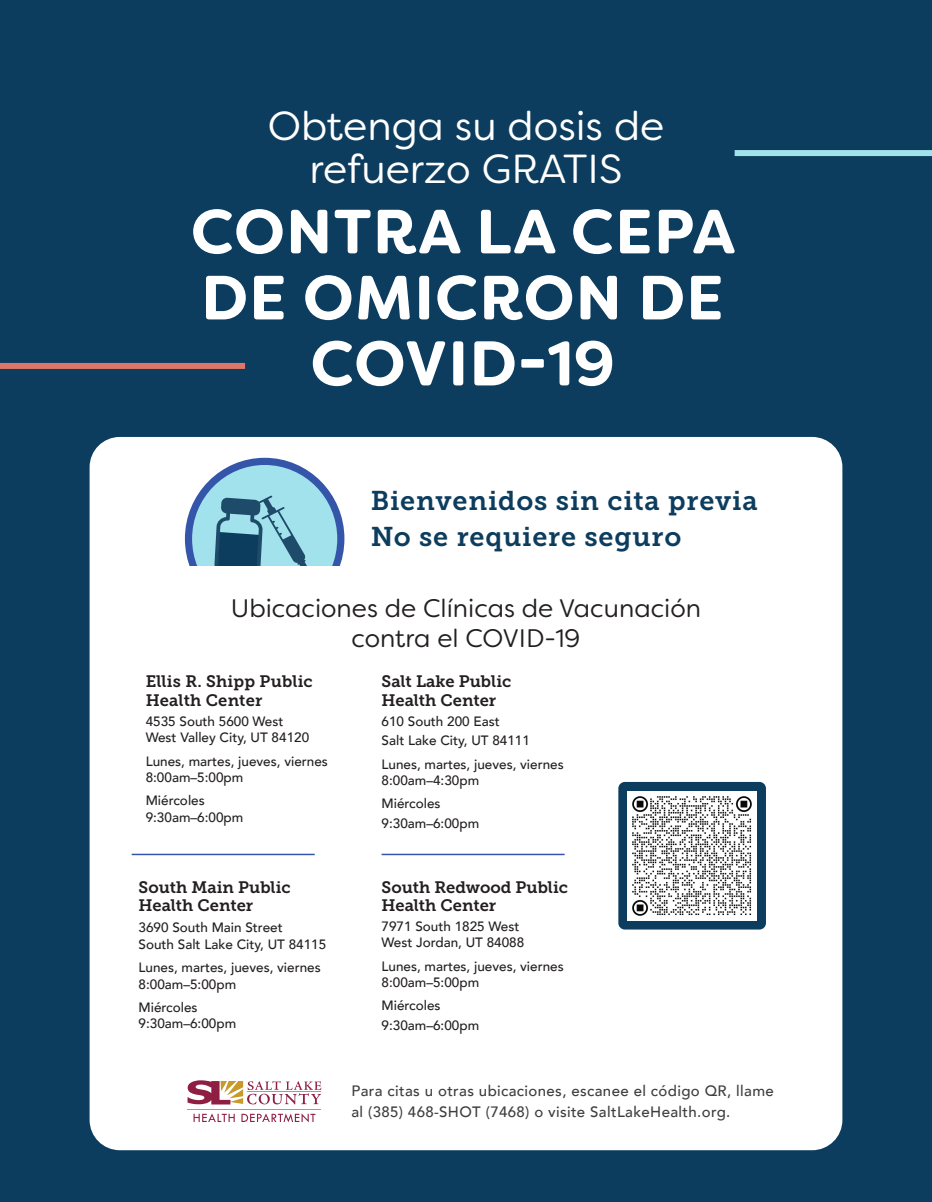
<style>
.page{position:relative;width:932px;height:1202px;background:#0d3d5e}
.page>*{position:absolute;margin:0;border:0;box-sizing:border-box;transform-origin:0 0}
.Paragraph_Style_2{font:700 63px "Filson Soft";letter-spacing:.005em;color:#fff}
.Paragraph_Style_2-2{font:700 62.25px/66px "Filson Soft";letter-spacing:.02em;color:#fff}
.Paragraph_Style_2-3{font:40.5px/43.5px "Filson Soft";color:#fff;text-align:center}
.t1{font:27px "Museo Slab 700";letter-spacing:.03em;color:#0d3d5e}
.Paragraph_Style_2-4{font:25.35px/30.5px "Filson Soft";color:#231f20;text-align:center}
.t2{font:16.5px/19.5px "Museo Slab 700";color:#231f20}
.t3{font:500 15px/21px "Avenir";letter-spacing:.025em;color:#3e3e3f}
.t4{font:500 13.5px "Avenir";color:#231f20}
</style>
<div class="page">
<div style="left:87px;top:435px;width:757px;height:717px;background:#fff;border-radius:32px"></div>
<div style="left:85px;top:432px;width:761px;height:722px;border:4px solid #0d3d5e;border-radius:32px"></div>
<hr style="left:132px;top:853px;width:183px;height:2px;background:#3455a9">
<hr style="left:381px;top:853px;width:183px;height:2px;background:#3455a9">
<svg style="left:187px;top:1080px;width:134px;height:24px"></svg>
<hr style="left:247px;top:1091px;width:74px;height:1px;background:#c8992b">
<hr style="left:187px;top:1108px;width:134px;height:1px;background:#c8992b">
<svg style="left:193px;top:1113px;width:42px;height:9px"></svg>
<svg style="left:241px;top:1113px;width:74px;height:9px"></svg>
<svg style="left:188px;top:461px;width:153px;height:155px;background:#91cee2"></svg>
<div style="left:185px;top:458px;width:159px;height:162px;border:7px solid #3455a9;border-radius:50%"></div>
<svg style="left:214px;top:495px;width:101px;height:71px;background:#68a2b4"></svg>
<div style="left:201px;top:470px;width:135px;height:137px;border:7px solid #a1e2ec;border-radius:50%"></div>
<div style="left:0;top:363px;width:245px;height:6px;background:#de7769"></div>
<div style="left:734px;top:150px;width:198px;height:6px;background:#a1e2ec"></div>
<div style="left:618px;top:782px;width:148px;height:147px;background:#0d3d5e;border-radius:6px"></div>
<img style="left:627px;top:791px;width:129px;height:129px">
<div style="left:175px;top:566px;width:183px;height:68px;background:#fff"></div>
<p class="Paragraph_Style_2-3" style="left:268px;top:104px;width:398px">Obtenga su dosis de refuerzo GRATIS</p>
<p class="Paragraph_Style_2-2" style="left:191px;top:199px;width:546px">CONTRA LA CEPA<br>DE OMICRON DE</p>
<p class="Paragraph_Style_2" style="left:310px;top:323px;width:306px">COVID-19</p>
<p class="t1" style="left:371px;top:485px;width:388px">Bienvenidos sin cita previa</p>
<p class="t1" style="left:371px;top:521px;width:312px">No se requiere seguro</p>
<p class="Paragraph_Style_2-4" style="left:231px;top:592px;width:471px">Ubicaciones de Clínicas de Vacunación contra el COVID-19</p>
<p class="t2" style="left:146px;top:671px;width:169px">Ellis R. Shipp Public<br>Health Center</p>
<p class="t4" style="left:146px;top:709px;width:139px">4535 South 5600 West</p>
<p class="t4" style="left:146px;top:726px;width:165px">West Valley City, UT 84120</p>
<p class="t4" style="left:146px;top:749px;width:184px">Lunes, martes, jueves, viernes</p>
<p class="t4" style="left:146px;top:765px;width:99px">8:00am–5:00pm</p>
<p class="t4" style="left:146px;top:789px;width:60px">Miércoles</p>
<p class="t4" style="left:146px;top:805px;width:99px">9:30am–6:00pm</p>
<p class="t2" style="left:139px;top:877px;width:154px;line-height:18.6px">South Main Public<br>Health Center</p>
<p class="t4" style="left:139px;top:916px;width:146px">3690 South Main Street</p>
<p class="t4" style="left:139px;top:932px;width:189px">South Salt Lake City, UT 84115</p>
<p class="t4" style="left:139px;top:955px;width:184px">Lunes, martes, jueves, viernes</p>
<p class="t4" style="left:139px;top:972px;width:99px">8:00am–5:00pm</p>
<p class="t4" style="left:139px;top:995px;width:60px">Miércoles</p>
<p class="t4" style="left:139px;top:1012px;width:99px">9:30am–6:00pm</p>
<p class="t2" style="left:381px;top:671px;width:131px">Salt Lake Public<br>Health Center</p>
<p class="t4" style="left:381px;top:709px;width:120px">610 South 200 East</p>
<p class="t4" style="left:381px;top:729px;width:150px">Salt Lake City, UT 84111</p>
<p class="t4" style="left:381px;top:752px;width:184px">Lunes, martes, jueves, viernes</p>
<p class="t4" style="left:381px;top:768px;width:99px">8:00am–4:30pm</p>
<p class="t4" style="left:381px;top:792px;width:60px">Miércoles</p>
<p class="t4" style="left:381px;top:812px;width:99px">9:30am–6:00pm</p>
<p class="t2" style="left:381px;top:877px;width:188px;line-height:18.6px">South Redwood Public<br>Health Center</p>
<p class="t4" style="left:381px;top:914px;width:139px">7971 South 1825 West</p>
<p class="t4" style="left:381px;top:931px;width:144px">West Jordan, UT 84088</p>
<p class="t4" style="left:381px;top:954px;width:184px">Lunes, martes, jueves, viernes</p>
<p class="t4" style="left:381px;top:970px;width:99px">8:00am–5:00pm</p>
<p class="t4" style="left:381px;top:994px;width:60px">Miércoles</p>
<p class="t4" style="left:381px;top:1013px;width:99px">9:30am–6:00pm</p>
<p class="t3" style="left:351px;top:1079px;width:424px">Para citas u otras ubicaciones, escanee el código QR, llame al (385) 468-SHOT (7468) o visite SaltLakeHealth.org.</p>
</div>
